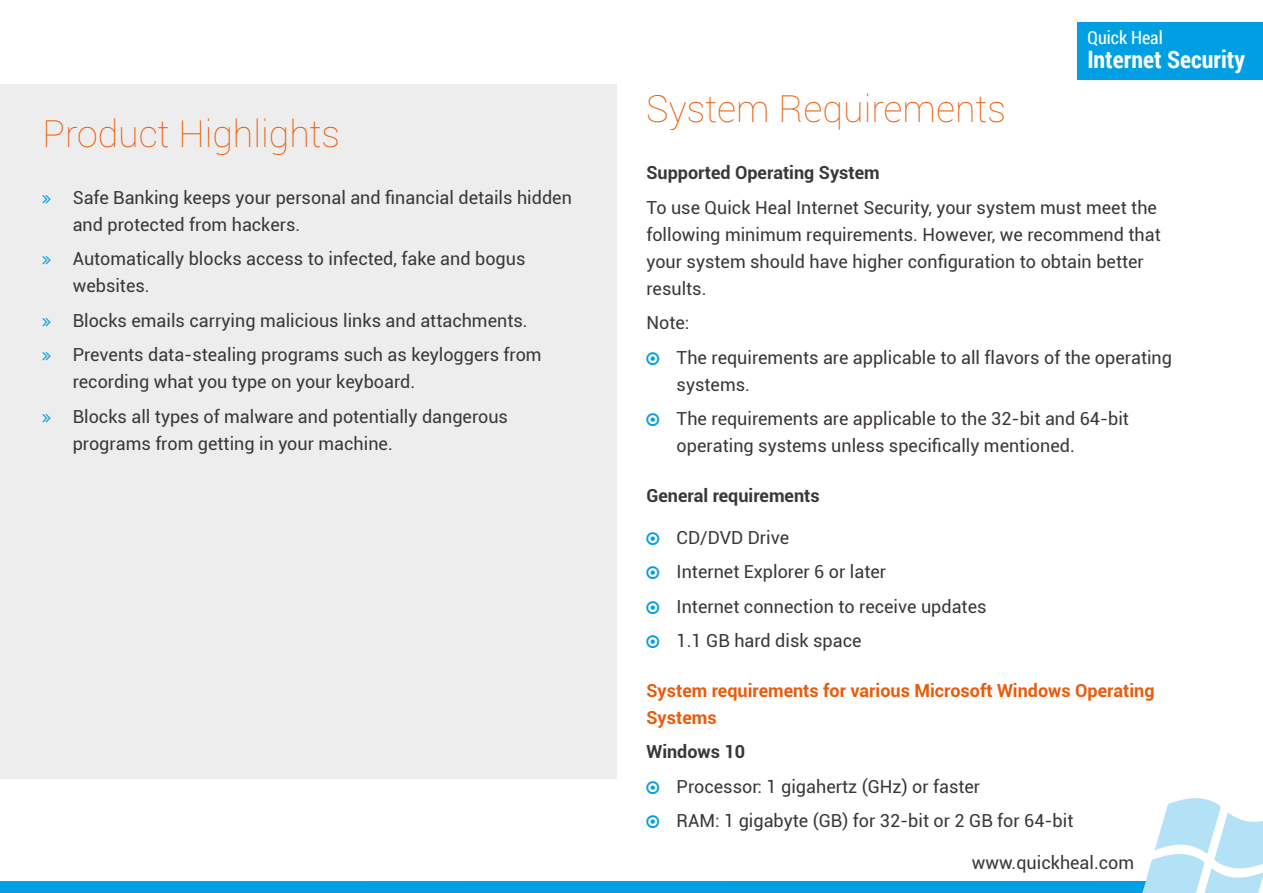
<style>
.page{position:relative;width:1263px;height:893px;background:#fff}
.page>*{position:absolute;margin:0;border:0;box-sizing:border-box;transform-origin:0 0}
.t1{font:100 37.5px "Roboto";color:#ea5b0b}
.t2{font:700 24px "Roboto Condensed";color:#fff}
.t3{font:18px/34.5px "Roboto";color:#3b3735}
.t4{font:700 18px/27px "Roboto";color:#ea5b0b}
.t5{font:700 18px "Roboto";color:#3b3735}
.t6{font:18px "Roboto Condensed";color:#fff}
</style>
<div class="page">
<div style="left:0;top:84px;width:616px;height:695px;background:#ededed"></div>
<div style="left:1077px;top:22px;width:186px;height:58px;background:#009fe3"></div>
<svg style="left:0;top:798px;width:1263px;height:95px"></svg>
<h1 class="t1" style="left:43px;top:108px;width:299px">Product Highlights</h1>
<p class="t3" style="left:73px;top:183px;width:501px;line-height:27px">Safe Banking keeps your personal and financial details hidden and protected from hackers.</p>
<p class="t3" style="left:73px;top:245px;width:454px;line-height:27px">Automatically blocks access to infected, fake and bogus websites.</p>
<p class="t3" style="left:73px;top:303px;width:470px">Blocks emails carrying malicious links and attachments.<br>Prevents data-stealing programs such as keyloggers from</p>
<p class="t3" style="left:73px;top:364px;width:437px">recording what you type on your keyboard.<br>Blocks all types of malware and potentially dangerous</p>
<p class="t3" style="left:73px;top:426px;width:322px">programs from getting in your machine.</p>
<p class="t6" style="left:1087px;top:25px;width:77px">Quick Heal</p>
<h2 class="t2" style="left:1087px;top:43px;width:159px">Internet Security</h2>
<h1 class="t1" style="left:646px;top:83px;width:361px">System Requirements</h1>
<p class="t5" style="left:646px;top:160px;width:235px">Supported Operating System</p>
<p class="t3" style="left:646px;top:193px;width:516px;line-height:27px">To use Quick Heal Internet Security, your system must meet the following minimum requirements. However, we recommend that your system should have higher configuration to obtain better results.</p>
<p class="t3" style="left:677px;top:305px;width:497px;text-indent:-30px">Note:<br>The requirements are applicable to all flavors of the operating</p>
<p class="t3" style="left:677px;top:367px;width:454px">systems.<br>The requirements are applicable to the 32-bit and 64-bit</p>
<p class="t3" style="left:677px;top:428px;width:400px">operating systems unless specifically mentioned.</p>
<p class="t5" style="left:646px;top:483px;width:175px">General requirements</p>
<p class="t3" style="left:677px;top:520px;width:311px">CD/DVD Drive<br>Internet Explorer 6 or later<br>Internet connection to receive updates<br>1.1 GB hard disk space</p>
<p class="t4" style="left:646px;top:676px;width:510px">System requirements for various Microsoft Windows Operating<br>Systems</p>
<p class="t5" style="left:646px;top:739px;width:100px">Windows 10</p>
<p class="t3" style="left:677px;top:769px;width:398px">Processor: 1 gigahertz (GHz) or faster<br>RAM: 1 gigabyte (GB) for 32-bit or 2 GB for 64-bit</p>
<p class="t3" style="left:972px;top:844px;width:164px">www.quickheal.com</p>
</div>
